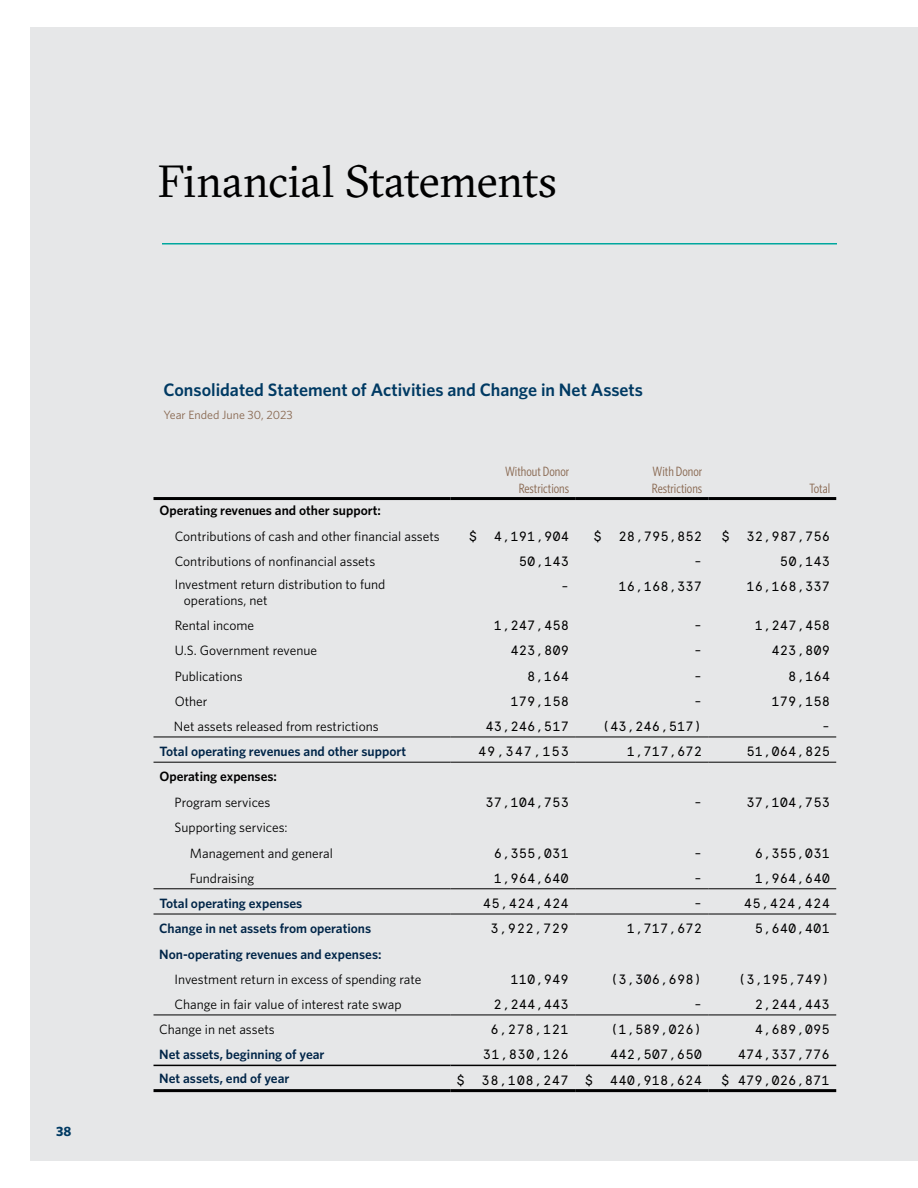
<style>
.page{position:relative;width:918px;height:1188px;background:#fff}
.page>*{position:absolute;margin:0;border:0;box-sizing:border-box;transform-origin:0 0}
.t1{font:45px "GT Sectra LCG";letter-spacing:-.01em;color:#000}
.t2{font:600 18px "Whitney";color:#003a63}
.t3{font:13.5px "Apercu Mono Pro";color:#000}
.t4{font:13.5px/16.2px "Whitney";color:#000}
.t5{font:600 13.5px "Whitney";color:#002548}
.t6{font:600 13.5px "Whitney";color:#000}
.t7{font:13.5px/16.2px "Whitney Condensed";color:#88674f;text-align:right}
.t8{font:700 13.5px "Whitney";color:#003a63}
.t9{font:12px "Whitney";color:#88674f}
</style>
<div class="page">
<div style="left:30px;top:27px;width:888px;height:1134px;background:#e6e7e8"></div>
<hr style="left:154px;top:497px;width:297px;height:3px;background:#000">
<hr style="left:451px;top:497px;width:124px;height:3px;background:#000">
<hr style="left:575px;top:497px;width:133px;height:3px;background:#000">
<hr style="left:708px;top:497px;width:128px;height:3px;background:#000">
<hr style="left:154px;top:737px;width:297px;height:1px;background:#000">
<hr style="left:451px;top:737px;width:124px;height:1px;background:#000">
<hr style="left:575px;top:737px;width:133px;height:1px;background:#000">
<hr style="left:708px;top:737px;width:128px;height:1px;background:#000">
<hr style="left:154px;top:762px;width:297px;height:1px;background:#000">
<hr style="left:451px;top:762px;width:124px;height:1px;background:#000">
<hr style="left:575px;top:762px;width:133px;height:1px;background:#000">
<hr style="left:708px;top:762px;width:128px;height:1px;background:#000">
<hr style="left:154px;top:888px;width:297px;height:1px;background:#000">
<hr style="left:451px;top:888px;width:124px;height:1px;background:#000">
<hr style="left:575px;top:888px;width:133px;height:1px;background:#000">
<hr style="left:708px;top:888px;width:128px;height:1px;background:#000">
<hr style="left:154px;top:914px;width:297px;height:1px;background:#000">
<hr style="left:451px;top:914px;width:124px;height:1px;background:#000">
<hr style="left:575px;top:914px;width:133px;height:1px;background:#000">
<hr style="left:708px;top:914px;width:128px;height:1px;background:#000">
<hr style="left:154px;top:1015px;width:297px;height:1px;background:#000">
<hr style="left:451px;top:1015px;width:124px;height:1px;background:#000">
<hr style="left:575px;top:1015px;width:133px;height:1px;background:#000">
<hr style="left:708px;top:1015px;width:128px;height:1px;background:#000">
<hr style="left:154px;top:1065px;width:297px;height:1px;background:#000">
<hr style="left:451px;top:1065px;width:124px;height:1px;background:#000">
<hr style="left:575px;top:1065px;width:133px;height:1px;background:#000">
<hr style="left:708px;top:1065px;width:128px;height:1px;background:#000">
<hr style="left:154px;top:1089px;width:297px;height:3px;background:#000">
<hr style="left:451px;top:1089px;width:124px;height:3px;background:#000">
<hr style="left:575px;top:1089px;width:133px;height:3px;background:#000">
<hr style="left:708px;top:1089px;width:128px;height:3px;background:#000">
<hr style="left:162px;top:243px;width:675px;height:1px;background:#00a79e">
<p class="t8" style="left:56px;top:1122px;width:17px">38</p>
<h1 class="t1" style="left:158px;top:155px;width:401px">Financial Statements</h1>
<h2 class="t2" style="left:164px;top:378px;width:481px">Consolidated Statement of Activities and Change in Net Assets</h2>
<p class="t9" style="left:164px;top:407px;width:131px">Year Ended June 30, 2023</p>
<p class="t7" style="left:505px;top:463px;width:66px">Without Donor<br>Restrictions</p>
<p class="t7" style="left:652px;top:463px;width:52px;text-align:left">With Donor<br>Restrictions</p>
<p class="t7" style="left:809px;top:479px;width:22px">Total</p>
<p class="t6" style="left:160px;top:502px;width:223px">Operating revenues and other support:</p>
<p class="t4" style="left:175px;top:527px;width:267px">Contributions of cash and other financial assets</p>
<p class="t3" style="left:469px;top:528px;width:102px">$ 4,191,904</p>
<p class="t3" style="left:594px;top:528px;width:110px">$ 28,795,852</p>
<p class="t3" style="left:721px;top:528px;width:110px">$ 32,987,756</p>
<p class="t4" style="left:175px;top:553px;width:202px">Contributions of nonfinancial assets</p>
<p class="t3" style="left:519px;top:553px;width:52px">50,143</p>
<p class="t3" style="left:694px;top:553px;width:10px">-</p>
<p class="t3" style="left:780px;top:553px;width:52px">50,143</p>
<p class="t4" style="left:184px;top:575px;width:203px;text-indent:-9px">Investment return distribution to fund operations, net</p>
<p class="t3" style="left:561px;top:578px;width:10px">-</p>
<p class="t3" style="left:619px;top:578px;width:85px">16,168,337</p>
<p class="t3" style="left:746px;top:578px;width:85px">16,168,337</p>
<p class="t4" style="left:175px;top:617px;width:81px">Rental income</p>
<p class="t3" style="left:494px;top:617px;width:77px">1,247,458</p>
<p class="t3" style="left:694px;top:617px;width:10px">-</p>
<p class="t3" style="left:755px;top:617px;width:77px">1,247,458</p>
<p class="t4" style="left:175px;top:642px;width:144px">U.S. Government revenue</p>
<p class="t3" style="left:511px;top:642px;width:60px">423,809</p>
<p class="t3" style="left:694px;top:642px;width:10px">-</p>
<p class="t3" style="left:772px;top:642px;width:60px">423,809</p>
<p class="t4" style="left:175px;top:667px;width:70px">Publications</p>
<p class="t3" style="left:527px;top:668px;width:43px">8,164</p>
<p class="t3" style="left:694px;top:668px;width:10px">-</p>
<p class="t3" style="left:788px;top:668px;width:43px">8,164</p>
<p class="t4" style="left:175px;top:693px;width:34px">Other</p>
<p class="t3" style="left:511px;top:693px;width:60px">179,158</p>
<p class="t3" style="left:694px;top:693px;width:10px">-</p>
<p class="t3" style="left:772px;top:693px;width:60px">179,158</p>
<p class="t4" style="left:174px;top:718px;width:206px">Net assets released from restrictions</p>
<p class="t3" style="left:485px;top:718px;width:85px">43,246,517</p>
<p class="t3" style="left:602px;top:718px;width:102px">(43,246,517)</p>
<p class="t3" style="left:822px;top:718px;width:10px">-</p>
<p class="t5" style="left:159px;top:743px;width:248px">Total operating revenues and other support</p>
<p class="t3" style="left:478px;top:743px;width:92px">49,347,153</p>
<p class="t3" style="left:627px;top:743px;width:77px">1,717,672</p>
<p class="t3" style="left:746px;top:743px;width:85px">51,064,825</p>
<p class="t6" style="left:159px;top:768px;width:119px">Operating expenses:</p>
<p class="t4" style="left:175px;top:794px;width:97px">Program services</p>
<p class="t3" style="left:485px;top:794px;width:85px">37,104,753</p>
<p class="t3" style="left:694px;top:794px;width:10px">-</p>
<p class="t3" style="left:746px;top:794px;width:85px">37,104,753</p>
<p class="t4" style="left:190px;top:815px;width:145px;line-height:25.2px;text-indent:-15px">Supporting services:<br>Management and general</p>
<p class="t3" style="left:494px;top:845px;width:77px">6,355,031</p>
<p class="t3" style="left:694px;top:845px;width:10px">-</p>
<p class="t3" style="left:755px;top:845px;width:77px">6,355,031</p>
<p class="t4" style="left:190px;top:870px;width:66px">Fundraising</p>
<p class="t3" style="left:494px;top:870px;width:77px">1,964,640</p>
<p class="t3" style="left:694px;top:870px;width:10px">-</p>
<p class="t3" style="left:755px;top:870px;width:77px">1,964,640</p>
<p class="t5" style="left:159px;top:894px;width:145px">Total operating expenses</p>
<p class="t3" style="left:483px;top:895px;width:88px">45,424,424</p>
<p class="t3" style="left:694px;top:895px;width:10px">-</p>
<p class="t3" style="left:744px;top:895px;width:88px">45,424,424</p>
<p class="t5" style="left:159px;top:920px;width:213px">Change in net assets from operations</p>
<p class="t3" style="left:490px;top:920px;width:80px">3,922,729</p>
<p class="t3" style="left:627px;top:920px;width:77px">1,717,672</p>
<p class="t3" style="left:755px;top:920px;width:77px">5,640,401</p>
<p class="t5" style="left:159px;top:945px;width:224px">Non-operating revenues and expenses:</p>
<p class="t4" style="left:175px;top:971px;width:248px">Investment return in excess of spending rate</p>
<p class="t3" style="left:510px;top:971px;width:60px">110,949</p>
<p class="t3" style="left:610px;top:971px;width:94px">(3,306,698)</p>
<p class="t3" style="left:738px;top:971px;width:94px">(3,195,749)</p>
<p class="t4" style="left:175px;top:996px;width:229px">Change in fair value of interest rate swap</p>
<p class="t3" style="left:494px;top:996px;width:77px">2,244,443</p>
<p class="t3" style="left:694px;top:996px;width:10px">-</p>
<p class="t3" style="left:755px;top:996px;width:77px">2,244,443</p>
<p class="t4" style="left:159px;top:1021px;width:117px">Change in net assets</p>
<p class="t3" style="left:490px;top:1021px;width:80px">6,278,121</p>
<p class="t3" style="left:610px;top:1021px;width:94px">(1,589,026)</p>
<p class="t3" style="left:755px;top:1021px;width:77px">4,689,095</p>
<p class="t5" style="left:159px;top:1046px;width:167px">Net assets, beginning of year</p>
<p class="t3" style="left:483px;top:1047px;width:88px">31,830,126</p>
<p class="t3" style="left:610px;top:1047px;width:94px">442,507,650</p>
<p class="t3" style="left:738px;top:1047px;width:94px">474,337,776</p>
<p class="t5" style="left:159px;top:1070px;width:132px">Net assets, end of year</p>
<p class="t3" style="left:456px;top:1072px;width:247px">$ 38,108,247 $ 440,918,624</p>
<p class="t3" style="left:721px;top:1072px;width:110px">$ 479,026,871</p>
</div>
